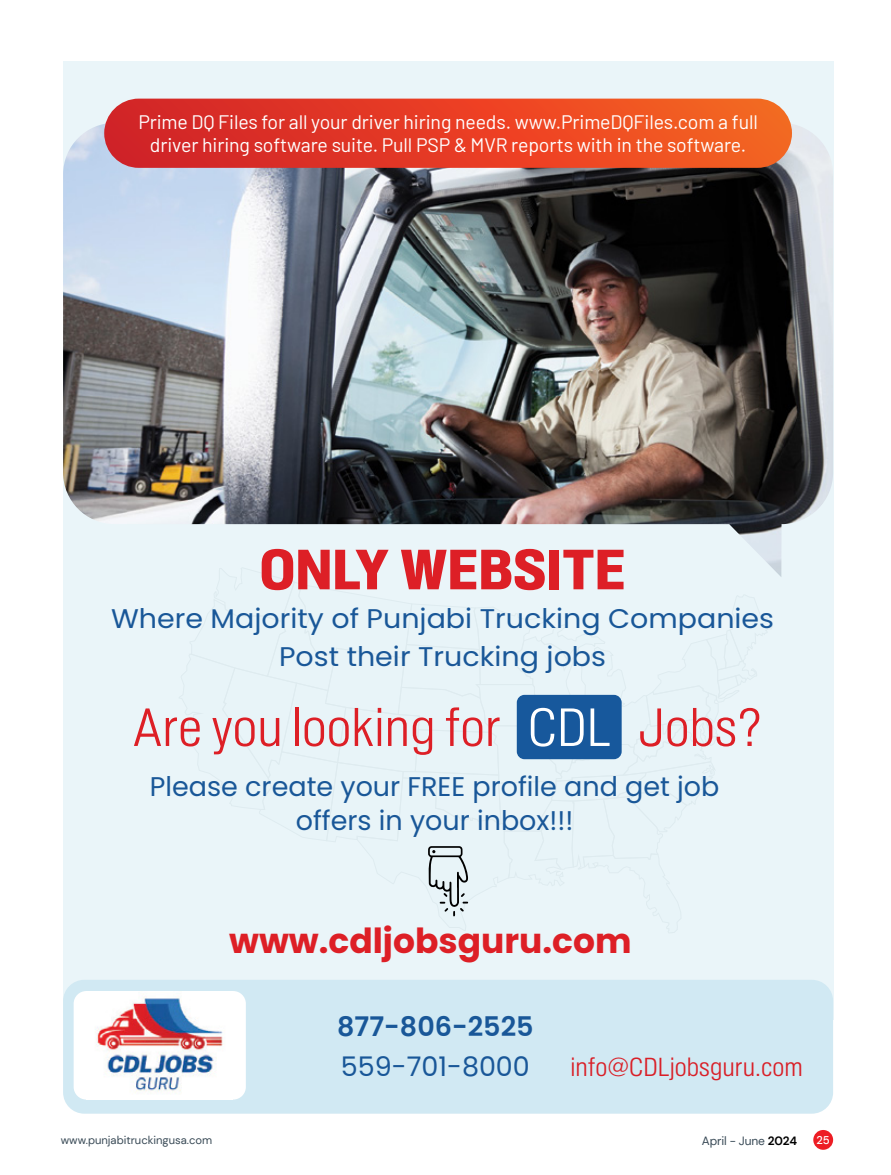
<style>
.page{position:relative;width:891px;height:1175px;background:#fff}
.page>*{position:absolute;margin:0;border:0;box-sizing:border-box;transform-origin:0 0}
.t1{font:800 55.35px "Shapiro W05 82 Super";color:#dd1f26;scale:1.06 1}
.t2{font:52.5px "Shapiro W05 22 Super Fly";color:#dd1f26}
.t3{font:700 34.5px "Poppins";color:#dd1f26}
.t4{font:27px/34.5px "Poppins";color:#195798;text-align:center}
.t5{font:27px/38.2px "Poppins";color:#195798;text-align:center;scale:1.06 1}
.t6{font:600 27px "Poppins";color:#195798}
.t7{font:25.5px "Shapiro W05 22 Super Fly";color:#d91f27}
.t8{font:19.5px/23.4px "Barlow";letter-spacing:-.005em;color:#fff;text-align:center}
.t9{font:12px "DM Sans";letter-spacing:-.01em;color:#384955}
.t10{font:11.25px "DM Sans";color:#384955}
.t11{font:500 11.25px "DM Sans";color:#fff}
.s1{color:#fff}
.s2{font-weight:700;color:#000}
</style>
<div class="page">
<div style="left:813px;top:1129px;width:20px;height:20px;background:#ed1d24;border-radius:50%"></div>
<div style="left:63px;top:61px;width:770px;height:958px;background:#eaf5f9"></div>
<div style="left:63px;top:979px;width:770px;height:134px;background:#d1e9f3;border-radius:21px"></div>
<img style="left:63px;top:124px;width:770px;height:453px">
<svg style="left:179px;top:567px;width:594px;height:366px"></svg>
<div style="left:74px;top:991px;width:172px;height:108px;background:#fff;border-radius:13px"></div>
<img style="left:95px;top:997px;width:128px;height:96px">
<div style="left:104px;top:99px;width:688px;height:69px;background:linear-gradient(to right,#d21e28,#f96321);border-radius:35px"></div>
<p class="t8" style="left:138px;top:108px;width:621px">Prime DQ Files for all your driver hiring needs. www.PrimeDQFiles.com a full driver hiring software suite. Pull PSP &amp; MVR reports with in the software.</p>
<h1 class="t1" style="left:259px;top:530px;width:347px">ONLY WEBSITE</h1>
<h3 class="t5" style="left:111px;top:599px;width:627px">Where Majority of Punjabi Trucking Companies<br>Post their Trucking jobs</h3>
<h2 class="t2" style="left:133px;top:690px;width:631px">Are you looking for <span class="s1">CDL</span> Jobs?</h2>
<h3 class="t4" style="left:150px;top:769px;width:571px">Please create your FREE profile and get job offers in your inbox!!!</h3>
<h3 class="t3" style="left:229px;top:920px;width:404px">www.cdljobsguru.com</h3>
<h3 class="t6" style="left:337px;top:1010px;width:198px">877-806-2525</h3>
<h3 class="t4" style="left:341px;top:1049px;width:190px">559-701-8000</h3>
<h3 class="t7" style="left:571px;top:1048px;width:234px">info@CDLjobsguru.com</h3>
<p class="t10" style="left:61px;top:1133px;width:153px">www.punjabitruckingusa.com</p>
<p class="t9" style="left:702px;top:1133px;width:97px">April - June <span class="s2">2024</span></p>
<p class="t11" style="left:817px;top:1133px;width:15px">25</p>
</div>
